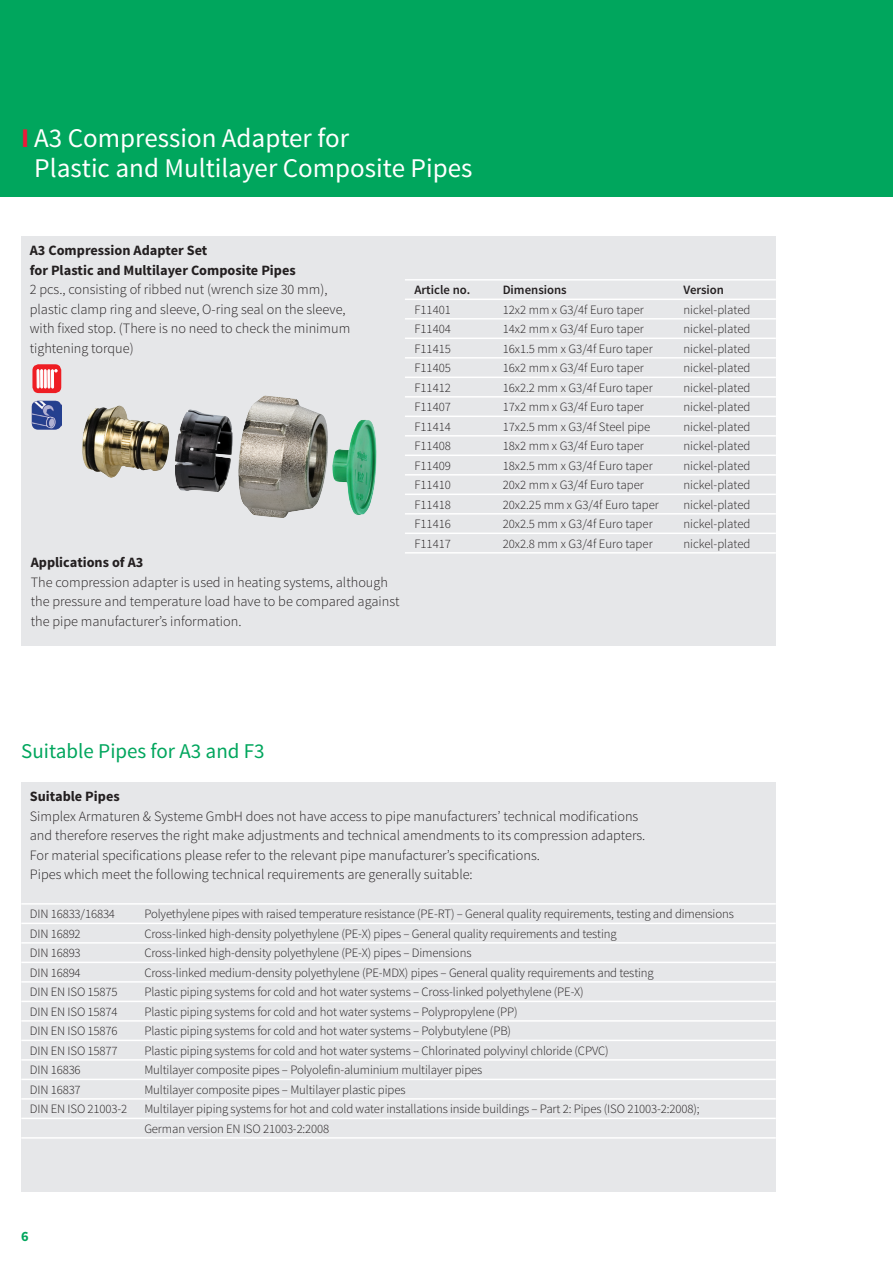
<style>
.page{position:relative;width:893px;height:1263px;background:#fff}
.page>*{position:absolute;margin:0;border:0;box-sizing:border-box;transform-origin:0 0}
.t1{font:27px/30px "Source Sans Pro";color:#fff}
.t2{font:21px "Source Sans Pro";color:#00a65d}
.t3{font:300 14.25px/19.5px "Source Sans Pro";color:#231f20}
.t4{font:700 14.25px/19.5px "Source Sans Pro";color:#231f20}
.t5{font:700 14.25px "Source Sans Pro";color:#00a65d}
.t6{font:300 12.75px/19.5px "Source Sans Pro";letter-spacing:-.01em;color:#231f20}
.t7{font:600 12.75px "Source Sans Pro";color:#231f20}
.s1{font-weight:700;color:#ed1a3a}
</style>
<div class="page">
<div style="left:21px;top:782px;width:755px;height:409px;background:#e6e7e9"></div>
<div style="left:0;top:0;width:893px;height:196px;background:#00a65d"></div>
<div style="left:21px;top:236px;width:755px;height:409px;background:#e6e7e9"></div>
<img style="left:238px;top:396px;width:76px;height:122px">
<hr style="left:405px;top:279px;width:371px;height:2px;background:#fff">
<hr style="left:405px;top:299px;width:371px;height:1px;background:#fff">
<hr style="left:405px;top:318px;width:371px;height:2px;background:#fff">
<hr style="left:405px;top:338px;width:371px;height:1px;background:#fff">
<hr style="left:405px;top:357px;width:371px;height:2px;background:#fff">
<hr style="left:405px;top:377px;width:371px;height:1px;background:#fff">
<hr style="left:405px;top:396px;width:371px;height:2px;background:#fff">
<hr style="left:405px;top:416px;width:371px;height:1px;background:#fff">
<hr style="left:405px;top:435px;width:371px;height:2px;background:#fff">
<hr style="left:405px;top:455px;width:371px;height:1px;background:#fff">
<hr style="left:405px;top:474px;width:371px;height:2px;background:#fff">
<hr style="left:405px;top:494px;width:371px;height:1px;background:#fff">
<hr style="left:405px;top:513px;width:371px;height:2px;background:#fff">
<hr style="left:405px;top:533px;width:371px;height:1px;background:#fff">
<hr style="left:405px;top:552px;width:371px;height:2px;background:#fff">
<hr style="left:21px;top:903px;width:755px;height:2px;background:#fff">
<hr style="left:21px;top:923px;width:755px;height:1px;background:#fff">
<hr style="left:21px;top:942px;width:755px;height:2px;background:#fff">
<hr style="left:21px;top:962px;width:755px;height:1px;background:#fff">
<hr style="left:21px;top:981px;width:755px;height:2px;background:#fff">
<hr style="left:21px;top:1001px;width:755px;height:1px;background:#fff">
<hr style="left:21px;top:1020px;width:755px;height:2px;background:#fff">
<hr style="left:21px;top:1040px;width:755px;height:1px;background:#fff">
<hr style="left:21px;top:1059px;width:755px;height:2px;background:#fff">
<hr style="left:21px;top:1079px;width:755px;height:1px;background:#fff">
<hr style="left:21px;top:1098px;width:755px;height:2px;background:#fff">
<hr style="left:21px;top:1118px;width:755px;height:1px;background:#fff">
<hr style="left:21px;top:1137px;width:755px;height:2px;background:#fff">
<div style="left:32px;top:364px;width:29px;height:29px;background:#ee1d23;border-radius:6px"></div>
<svg style="left:37px;top:364px;width:20px;height:25px"></svg>
<img style="left:32px;top:400px;width:30px;height:30px">
<h1 class="t1" style="left:34px;top:123px;width:440px;text-indent:-13px"><span class="s1">I</span> A3 Compression Adapter for<br>Plastic and Multilayer Composite Pipes</h1>
<p class="t4" style="left:30px;top:241px;width:267px">A3 Compression Adapter Set<br>for Plastic and Multilayer Composite Pipes</p>
<p class="t3" style="left:30px;top:280px;width:322px">2 pcs., consisting of ribbed nut (wrench size 30 mm), plastic clamp ring and sleeve, O-ring seal on the sleeve, with fixed stop. (There is no need to check the minimum tightening torque)</p>
<p class="t4" style="left:31px;top:553px;width:114px">Applications of A3</p>
<p class="t3" style="left:31px;top:572px;width:370px">The compression adapter is used in heating systems, although the pressure and temperature load have to be compared against the pipe manufacturer’s information.</p>
<p class="t7" style="left:414px;top:282px;width:57px">Article no.</p>
<p class="t6" style="left:414px;top:300px;width:38px;text-align:justify">F11401<br>F11404<br>F11415<br>F11405<br>F11412<br>F11407<br>F11414<br>F11408<br>F11409<br>F11410<br>F11418<br>F11416<br>F11417</p>
<p class="t7" style="left:503px;top:282px;width:66px">Dimensions</p>
<p class="t6" style="left:503px;top:300px;width:158px">12x2 mm x G3/4f Euro taper<br>14x2 mm x G3/4f Euro taper<br>16x1.5 mm x G3/4f Euro taper<br>16x2 mm x G3/4f Euro taper<br>16x2.2 mm x G3/4f Euro taper<br>17x2 mm x G3/4f Euro taper<br>17x2.5 mm x G3/4f Steel pipe<br>18x2 mm x G3/4f Euro taper<br>18x2.5 mm x G3/4f Euro taper<br>20x2 mm x G3/4f Euro taper<br>20x2.25 mm x G3/4f Euro taper<br>20x2.5 mm x G3/4f Euro taper<br>20x2.8 mm x G3/4f Euro taper</p>
<p class="t7" style="left:683px;top:282px;width:42px">Version</p>
<p class="t6" style="left:683px;top:300px;width:69px;text-align:justify">nickel-plated nickel-plated nickel-plated nickel-plated nickel-plated nickel-plated nickel-plated nickel-plated nickel-plated nickel-plated nickel-plated nickel-plated nickel-plated</p>
<h2 class="t2" style="left:21px;top:738px;width:245px">Suitable Pipes for A3 and F3</h2>
<p class="t4" style="left:30px;top:787px;width:91px">Suitable Pipes</p>
<p class="t3" style="left:30px;top:806px;width:617px">Simplex Armaturen &amp; Systeme GmbH does not have access to pipe manufacturers’ technical modifications and therefore reserves the right make adjustments and technical amendments to its compression adapters.<br>For material specifications please refer to the relevant pipe manufacturer’s specifications.<br>Pipes which meet the following technical requirements are generally suitable:</p>
<p class="t6" style="left:30px;top:904px;width:87px">DIN 16833/16834</p>
<p class="t6" style="left:144px;top:904px;width:591px">Polyethylene pipes with raised temperature resistance (PE-RT) – General quality requirements, testing and dimensions</p>
<p class="t6" style="left:30px;top:924px;width:52px">DIN 16892</p>
<p class="t6" style="left:144px;top:924px;width:474px">Cross-linked high-density polyethylene (PE-X) pipes – General quality requirements and testing</p>
<p class="t6" style="left:30px;top:943px;width:52px">DIN 16893</p>
<p class="t6" style="left:144px;top:943px;width:329px">Cross-linked high-density polyethylene (PE-X) pipes – Dimensions</p>
<p class="t6" style="left:30px;top:963px;width:52px">DIN 16894</p>
<p class="t6" style="left:144px;top:963px;width:511px">Cross-linked medium-density polyethylene (PE-MDX) pipes – General quality requirements and testing</p>
<p class="t6" style="left:30px;top:982px;width:89px">DIN EN ISO 15875</p>
<p class="t6" style="left:144px;top:982px;width:441px">Plastic piping systems for cold and hot water systems – Cross-linked polyethylene (PE-X)</p>
<p class="t6" style="left:30px;top:1002px;width:89px">DIN EN ISO 15874</p>
<p class="t6" style="left:144px;top:1002px;width:375px">Plastic piping systems for cold and hot water systems – Polypropylene (PP)</p>
<p class="t6" style="left:30px;top:1021px;width:89px">DIN EN ISO 15876</p>
<p class="t6" style="left:144px;top:1021px;width:368px">Plastic piping systems for cold and hot water systems – Polybutylene (PB)</p>
<p class="t6" style="left:30px;top:1041px;width:89px">DIN EN ISO 15877</p>
<p class="t6" style="left:144px;top:1041px;width:466px">Plastic piping systems for cold and hot water systems – Chlorinated polyvinyl chloride (CPVC)</p>
<p class="t6" style="left:30px;top:1060px;width:52px">DIN 16836</p>
<p class="t6" style="left:144px;top:1060px;width:340px">Multilayer composite pipes – Polyolefin-aluminium multilayer pipes</p>
<p class="t6" style="left:30px;top:1080px;width:52px">DIN 16837</p>
<p class="t6" style="left:144px;top:1080px;width:263px">Multilayer composite pipes – Multilayer plastic pipes</p>
<p class="t6" style="left:30px;top:1099px;width:99px">DIN EN ISO 21003-2</p>
<p class="t6" style="left:144px;top:1099px;width:557px">Multilayer piping systems for hot and cold water installations inside buildings – Part 2: Pipes (ISO 21003-2:2008);<br>German version EN ISO 21003-2:2008</p>
<p class="t5" style="left:21px;top:1227px;width:9px">6</p>
</div>
